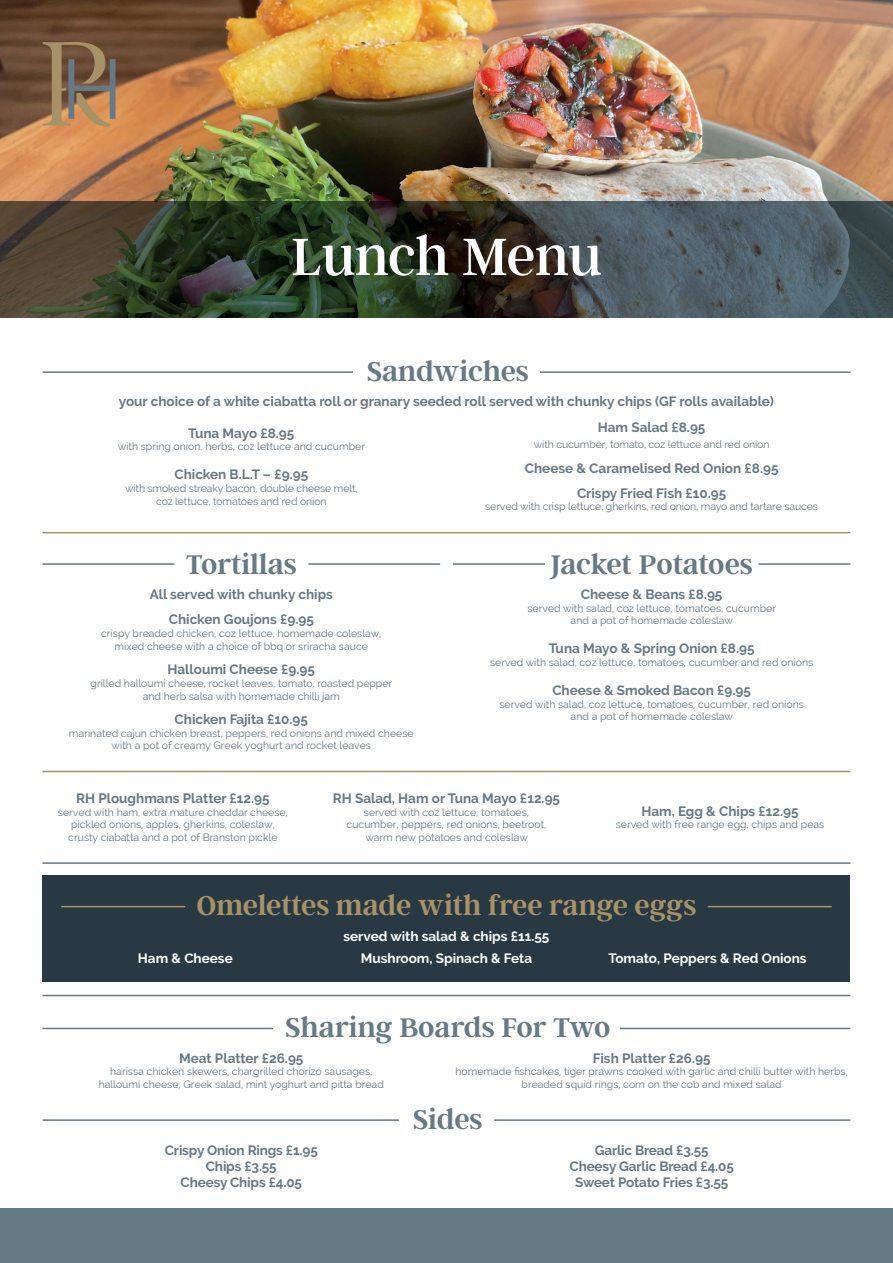
<style>
.page{position:relative;width:893px;height:1263px;background:#fff}
.page>*{position:absolute;margin:0;border:0;box-sizing:border-box;transform-origin:0 0}
.t1{font:58.5px "Argent CF";letter-spacing:-.01em;color:#fff}
.t2{font:600 30px "Argent CF";color:#677984}
.t3{font:600 30px "Argent CF";letter-spacing:-.005em;color:#a89267}
.t4{font:700 13.5px/16.2px "Raleway";color:#677984;text-align:center}
.t5{font:700 13.5px "Raleway";color:#fff}
.t6{font:10.5px/12.6px "Raleway";color:#677984;text-align:center}
</style>
<div class="page">
<hr style="left:43px;top:862px;width:807px;height:2px;background:#677984">
<div style="left:43px;top:875px;width:807px;height:107px;background:#293944"></div>
<div style="left:0;top:1208px;width:893px;height:55px;background:#677984"></div>
<img style="left:0;top:0;width:893px;height:201px">
<svg style="left:43px;top:42px;width:72px;height:85px;background:#8e7255"></svg>
<hr style="left:43px;top:371px;width:310px;height:2px;background:#677984">
<hr style="left:43px;top:1119px;width:356px;height:2px;background:#677984">
<hr style="left:494px;top:1119px;width:356px;height:2px;background:#677984">
<hr style="left:43px;top:1028px;width:230px;height:1px;background:#677984">
<hr style="left:620px;top:1028px;width:230px;height:1px;background:#677984">
<hr style="left:43px;top:563px;width:131px;height:2px;background:#677984">
<hr style="left:308px;top:563px;width:132px;height:2px;background:#677984">
<hr style="left:453px;top:563px;width:92px;height:2px;background:#677984">
<hr style="left:758px;top:563px;width:92px;height:2px;background:#677984">
<hr style="left:61px;top:906px;width:124px;height:1px;background:#a89267">
<hr style="left:540px;top:371px;width:310px;height:2px;background:#677984">
<hr style="left:43px;top:995px;width:807px;height:1px;background:#677984">
<svg style="left:0;top:201px;width:893px;height:117px;background:#3b433c"></svg>
<hr style="left:43px;top:532px;width:807px;height:1px;background:#a89267">
<hr style="left:43px;top:771px;width:807px;height:1px;background:#a89267">
<hr style="left:708px;top:906px;width:124px;height:1px;background:#a89267">
<h1 class="t1" style="left:291px;top:226px;width:312px">Lunch Menu</h1>
<h2 class="t2" style="left:367px;top:355px;width:163px">Sandwiches</h2>
<p class="t4" style="left:119px;top:394px;width:657px">your choice of a white ciabatta roll or granary seeded roll served with chunky chips (GF rolls available)</p>
<p class="t4" style="left:188px;top:425px;width:108px">Tuna Mayo £8.95</p>
<p class="t6" style="left:118px;top:440px;width:249px">with spring onion, herbs, coz lettuce and cucumber</p>
<p class="t4" style="left:174px;top:467px;width:135px">Chicken B.L.T – £9.95</p>
<p class="t6" style="left:125px;top:482px;width:234px">with smoked streaky bacon, double cheese melt, coz lettuce, tomatoes and red onion</p>
<p class="t4" style="left:598px;top:419px;width:109px">Ham Salad £8.95</p>
<p class="t6" style="left:534px;top:438px;width:237px">with cucumber, tomato, coz lettuce and red onion</p>
<p class="t4" style="left:525px;top:456px;width:255px;line-height:24.8px">Cheese &amp; Caramelised Red Onion £8.95<br>Crispy Fried Fish £10.95</p>
<p class="t6" style="left:485px;top:500px;width:334px">served with crisp lettuce, gherkins, red onion, mayo and tartare sauces</p>
<h2 class="t2" style="left:186px;top:548px;width:113px">Tortillas</h2>
<h2 class="t2" style="left:550px;top:548px;width:204px">Jacket Potatoes</h2>
<p class="t4" style="left:150px;top:586px;width:185px">All served with chunky chips</p>
<p class="t4" style="left:169px;top:612px;width:147px">Chicken Goujons £9.95</p>
<p class="t6" style="left:101px;top:627px;width:282px">crispy breaded chicken, coz lettuce, homemade coleslaw, mixed cheese with a choice of bbq or sriracha sauce</p>
<p class="t4" style="left:168px;top:661px;width:149px">Halloumi Cheese £9.95</p>
<p class="t6" style="left:91px;top:677px;width:303px">grilled halloumi cheese, rocket leaves, tomato, roasted pepper and herb salsa with homemade chilli jam</p>
<p class="t4" style="left:175px;top:711px;width:135px">Chicken Fajita £10.95</p>
<p class="t6" style="left:69px;top:727px;width:346px">marinated cajun chicken breast, peppers, red onions and mixed cheese with a pot of creamy Greek yoghurt and rocket leaves</p>
<p class="t4" style="left:581px;top:586px;width:143px">Cheese &amp; Beans £8.95</p>
<p class="t6" style="left:527px;top:602px;width:250px">served with salad, coz lettuce, tomatoes, cucumber and a pot of homemade coleslaw</p>
<p class="t4" style="left:549px;top:641px;width:207px">Tuna Mayo &amp; Spring Onion £8.95</p>
<p class="t6" style="left:490px;top:656px;width:325px">served with salad, coz lettuce, tomatoes, cucumber and red onions</p>
<p class="t4" style="left:552px;top:682px;width:200px">Cheese &amp; Smoked Bacon £9.95</p>
<p class="t6" style="left:499px;top:697px;width:306px">served with salad, coz lettuce, tomatoes, cucumber, red onions and a pot of homemade coleslaw</p>
<p class="t4" style="left:76px;top:790px;width:195px">RH Ploughmans Platter £12.95</p>
<p class="t6" style="left:58px;top:806px;width:231px">served with ham, extra mature cheddar cheese, pickled onions, apples, gherkins, coleslaw, crusty ciabatta and a pot of Branston pickle</p>
<p class="t4" style="left:333px;top:790px;width:229px">RH Salad, Ham or Tuna Mayo £12.95</p>
<p class="t6" style="left:347px;top:806px;width:201px">served with coz lettuce, tomatoes, cucumber, peppers, red onions, beetroot, warm new potatoes and coleslaw</p>
<p class="t4" style="left:641px;top:803px;width:159px">Ham, Egg &amp; Chips £12.95</p>
<p class="t6" style="left:616px;top:818px;width:210px">served with free range egg, chips and peas</p>
<h2 class="t3" style="left:197px;top:890px;width:501px">Omelettes made with free range eggs</h2>
<p class="t5" style="left:343px;top:928px;width:207px">served with salad &amp; chips £11.55</p>
<p class="t5" style="left:138px;top:950px;width:96px">Ham &amp; Cheese</p>
<p class="t5" style="left:361px;top:950px;width:173px">Mushroom, Spinach &amp; Feta</p>
<p class="t5" style="left:608px;top:950px;width:200px">Tomato, Peppers &amp; Red Onions</p>
<h2 class="t2" style="left:285px;top:1012px;width:326px">Sharing Boards For Two</h2>
<p class="t4" style="left:179px;top:1050px;width:126px">Meat Platter £26.95</p>
<p class="t6" style="left:99px;top:1065px;width:287px">harissa chicken skewers, chargrilled chorizo sausages, halloumi cheese, Greek salad, mint yoghurt and pitta bread</p>
<p class="t4" style="left:593px;top:1050px;width:119px">Fish Platter £26.95</p>
<p class="t6" style="left:455px;top:1065px;width:394px">homemade fishcakes, tiger prawns cooked with garlic and chilli butter with herbs, breaded squid rings, corn on the cob and mixed salad</p>
<h2 class="t2" style="left:413px;top:1103px;width:71px">Sides</h2>
<p class="t4" style="left:165px;top:1142px;width:155px">Crispy Onion Rings £1.95<br>Chips £3.55<br>Cheesy Chips £4.05</p>
<p class="t4" style="left:569px;top:1142px;width:166px">Garlic Bread £3.55<br>Cheesy Garlic Bread £4.05<br>Sweet Potato Fries £3.55</p>
</div>
